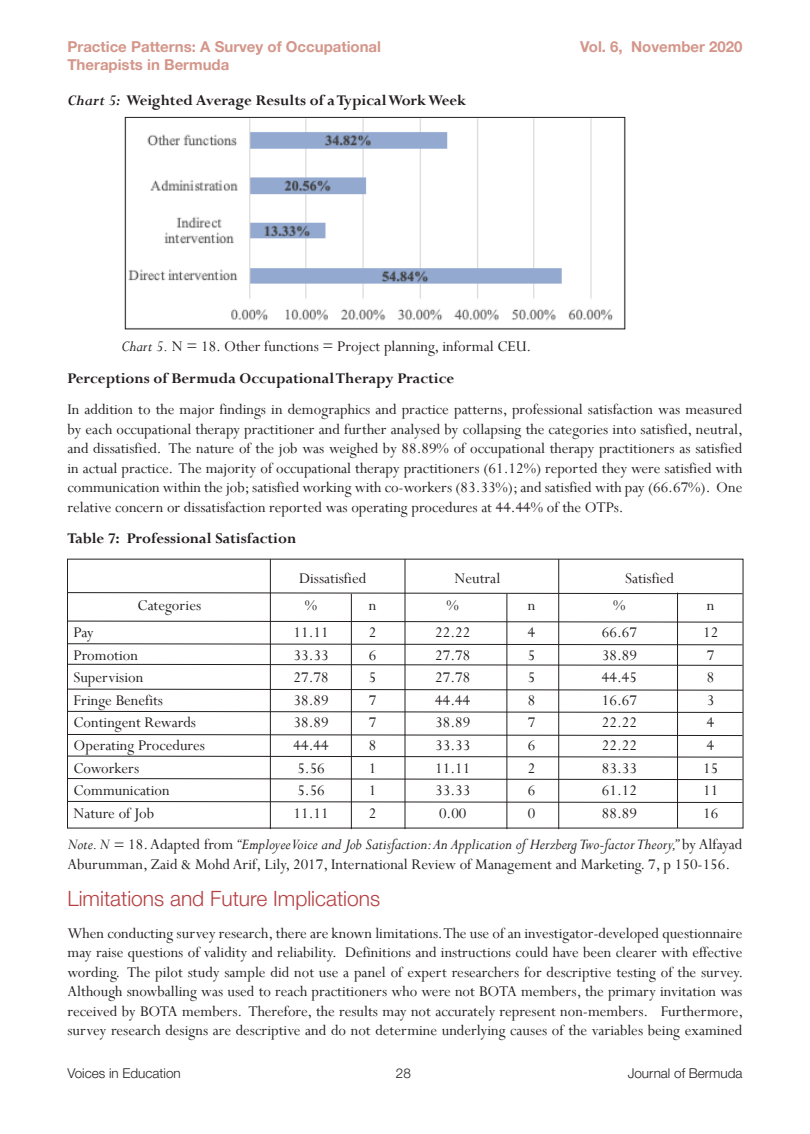
<style>
.page{position:relative;width:810px;height:1134px;background:#fff}
.page>*{position:absolute;margin:0;border:0;box-sizing:border-box;transform-origin:0 0}
.sub_heads{font:300 21px "Helvetica Neue LT Pro";color:#b63f42}
.t1{font:16.5px/19.5px "Perpetua";color:#231f20;text-align:justify}
.t2{font:700 16.5px "Perpetua";color:#231f20}
.t3{font:700 15px "Helvetica Neue LT Pro";color:#d4968a}
.t4{font:300 13.5px "Helvetica Neue LT Pro";color:#231f20}
.s1{font-style:italic}
</style>
<div class="page">
<img style="left:128px;top:119px;width:485px;height:202px">
<div style="left:125px;top:117px;width:500px;height:212px;border:1px solid #231f20"></div>
<hr style="left:405px;top:559px;width:1px;height:270px;background:#231f20">
<hr style="left:270px;top:559px;width:1px;height:270px;background:#231f20">
<hr style="left:558px;top:559px;width:1px;height:270px;background:#231f20">
<hr style="left:351px;top:594px;width:1px;height:235px;background:#231f20">
<hr style="left:507px;top:594px;width:1px;height:235px;background:#231f20">
<hr style="left:677px;top:593px;width:1px;height:235px;background:#231f20">
<svg style="left:67px;top:592px;width:676px;height:2px"></svg>
<svg style="left:67px;top:620px;width:676px;height:3px"></svg>
<svg style="left:67px;top:643px;width:676px;height:3px"></svg>
<svg style="left:67px;top:664px;width:676px;height:2px"></svg>
<svg style="left:67px;top:688px;width:677px;height:3px"></svg>
<svg style="left:67px;top:711px;width:677px;height:2px"></svg>
<svg style="left:67px;top:734px;width:676px;height:2px"></svg>
<svg style="left:67px;top:755px;width:676px;height:3px"></svg>
<svg style="left:67px;top:778px;width:676px;height:2px"></svg>
<svg style="left:67px;top:801px;width:676px;height:2px"></svg>
<p class="t3" style="left:68px;top:38px;width:315px">Practice Patterns: A Survey of Occupational</p>
<p class="t3" style="left:580px;top:38px;width:164px">Vol. 6, November 2020</p>
<p class="t3" style="left:68px;top:56px;width:163px">Therapists in Bermuda</p>
<p class="t2" style="left:68px;top:90px;width:401px"><span class="s1">Chart 5:</span> Weighted Average Results of a Typical Work Week</p>
<p class="t1" style="left:122px;top:336px;width:411px"><span class="s1">Chart 5.</span> N = 18. Other functions = Project planning, informal CEU.</p>
<p class="t2" style="left:68px;top:367px;width:388px">Perceptions of Bermuda Occupational Therapy Practice</p>
<p class="t1" style="left:68px;top:399px;width:677px">In addition to the major findings in demographics and practice patterns, professional satisfaction was measured by each occupational therapy practitioner and further analysed by collapsing the categories into satisfied, neutral, and dissatisfied. The nature of the job was weighed by 88.89% of occupational therapy practitioners as satisfied in actual practice. The majority of occupational therapy practitioners (61.12%) reported they were satisfied with communication within the job; satisfied working with co-workers (83.33%); and satisfied with pay (66.67%). One relative concern or dissatisfaction reported was operating procedures at 44.44% of the OTPs.</p>
<p class="t2" style="left:68px;top:528px;width:230px">Table 7: Professional Satisfaction</p>
<p class="t1" style="left:299px;top:568px;width:69px">Dissatisfied</p>
<p class="t1" style="left:455px;top:568px;width:47px">Neutral</p>
<p class="t1" style="left:625px;top:568px;width:50px">Satisfied</p>
<p class="t1" style="left:138px;top:595px;width:65px">Categories</p>
<p class="t1" style="left:305px;top:595px;width:14px">%</p>
<p class="t1" style="left:369px;top:595px;width:9px">n</p>
<p class="t1" style="left:447px;top:595px;width:14px">%</p>
<p class="t1" style="left:528px;top:595px;width:9px">n</p>
<p class="t1" style="left:613px;top:595px;width:14px">%</p>
<p class="t1" style="left:707px;top:595px;width:9px">n</p>
<p class="t1" style="left:74px;top:622px;width:22px">Pay</p>
<p class="t1" style="left:294px;top:622px;width:37px">11.11</p>
<p class="t1" style="left:369px;top:622px;width:9px">2</p>
<p class="t1" style="left:435px;top:622px;width:37px">22.22</p>
<p class="t1" style="left:528px;top:622px;width:9px">4</p>
<p class="t1" style="left:602px;top:622px;width:37px">66.67</p>
<p class="t1" style="left:703px;top:622px;width:17px">12</p>
<p class="t1" style="left:74px;top:645px;width:66px">Promotion</p>
<p class="t1" style="left:294px;top:645px;width:37px">33.33</p>
<p class="t1" style="left:369px;top:645px;width:9px">6</p>
<p class="t1" style="left:435px;top:645px;width:37px">27.78</p>
<p class="t1" style="left:528px;top:645px;width:9px">5</p>
<p class="t1" style="left:602px;top:645px;width:37px">38.89</p>
<p class="t1" style="left:707px;top:645px;width:9px">7</p>
<p class="t1" style="left:74px;top:667px;width:71px">Supervision</p>
<p class="t1" style="left:294px;top:667px;width:37px">27.78</p>
<p class="t1" style="left:369px;top:667px;width:9px">5</p>
<p class="t1" style="left:435px;top:667px;width:37px">27.78</p>
<p class="t1" style="left:528px;top:667px;width:9px">5</p>
<p class="t1" style="left:602px;top:667px;width:37px">44.45</p>
<p class="t1" style="left:707px;top:667px;width:9px">8</p>
<p class="t1" style="left:74px;top:690px;width:91px">Fringe Benefits</p>
<p class="t1" style="left:294px;top:690px;width:37px">38.89</p>
<p class="t1" style="left:369px;top:690px;width:9px">7</p>
<p class="t1" style="left:435px;top:690px;width:37px">44.44</p>
<p class="t1" style="left:528px;top:690px;width:9px">8</p>
<p class="t1" style="left:602px;top:690px;width:37px">16.67</p>
<p class="t1" style="left:707px;top:690px;width:9px">3</p>
<p class="t1" style="left:74px;top:713px;width:124px">Contingent Rewards</p>
<p class="t1" style="left:294px;top:713px;width:37px">38.89</p>
<p class="t1" style="left:369px;top:713px;width:9px">7</p>
<p class="t1" style="left:435px;top:713px;width:37px">38.89</p>
<p class="t1" style="left:528px;top:713px;width:9px">7</p>
<p class="t1" style="left:602px;top:713px;width:37px">22.22</p>
<p class="t1" style="left:707px;top:713px;width:9px">4</p>
<p class="t1" style="left:74px;top:735px;width:133px">Operating Procedures</p>
<p class="t1" style="left:294px;top:735px;width:37px">44.44</p>
<p class="t1" style="left:369px;top:735px;width:9px">8</p>
<p class="t1" style="left:435px;top:735px;width:37px">33.33</p>
<p class="t1" style="left:528px;top:735px;width:9px">6</p>
<p class="t1" style="left:602px;top:735px;width:37px">22.22</p>
<p class="t1" style="left:707px;top:735px;width:9px">4</p>
<p class="t1" style="left:74px;top:758px;width:67px">Coworkers</p>
<p class="t1" style="left:297px;top:758px;width:29px">5.56</p>
<p class="t1" style="left:369px;top:758px;width:9px">1</p>
<p class="t1" style="left:435px;top:758px;width:37px">11.11</p>
<p class="t1" style="left:528px;top:758px;width:9px">2</p>
<p class="t1" style="left:602px;top:758px;width:37px">83.33</p>
<p class="t1" style="left:703px;top:758px;width:17px">15</p>
<p class="t1" style="left:74px;top:780px;width:98px">Communication</p>
<p class="t1" style="left:297px;top:780px;width:29px">5.56</p>
<p class="t1" style="left:369px;top:780px;width:9px">1</p>
<p class="t1" style="left:435px;top:780px;width:37px">33.33</p>
<p class="t1" style="left:528px;top:780px;width:9px">6</p>
<p class="t1" style="left:602px;top:780px;width:37px">61.12</p>
<p class="t1" style="left:703px;top:780px;width:17px">11</p>
<p class="t1" style="left:74px;top:803px;width:82px">Nature of Job</p>
<p class="t1" style="left:294px;top:803px;width:37px">11.11</p>
<p class="t1" style="left:369px;top:803px;width:9px">2</p>
<p class="t1" style="left:439px;top:803px;width:29px">0.00</p>
<p class="t1" style="left:528px;top:803px;width:9px">0</p>
<p class="t1" style="left:602px;top:803px;width:37px">88.89</p>
<p class="t1" style="left:703px;top:803px;width:17px">16</p>
<p class="t1" style="left:68px;top:835px;width:676px"><span class="s1">Note. N =</span> 18. Adapted from <span class="s1">“Employee Voice and Job Satisfaction: An Application of Herzberg Two-factor Theory,”</span> by Alfayad<br>Aburumman, Zaid &amp; Mohd Arif, Lily, 2017, International Review of Management and Marketing. 7, p 150-156.</p>
<p class="sub_heads" style="left:68px;top:886px;width:314px">Limitations and Future Implications</p>
<p class="t1" style="left:68px;top:923px;width:677px">When conducting survey research, there are known limitations. The use of an investigator-developed questionnaire may raise questions of validity and reliability. Definitions and instructions could have been clearer with effective wording. The pilot study sample did not use a panel of expert researchers for descriptive testing of the survey.<br>Although snowballing was used to reach practitioners who were not BOTA members, the primary invitation was received by BOTA members. Therefore, the results may not accurately represent non-members. Furthermore, survey research designs are descriptive and do not determine underlying causes of the variables being examined</p>
<p class="t4" style="left:68px;top:1065px;width:115px">Voices in Education</p>
<p class="t4" style="left:396px;top:1065px;width:17px">28</p>
<p class="t4" style="left:628px;top:1065px;width:116px">Journal of Bermuda</p>
</div>
